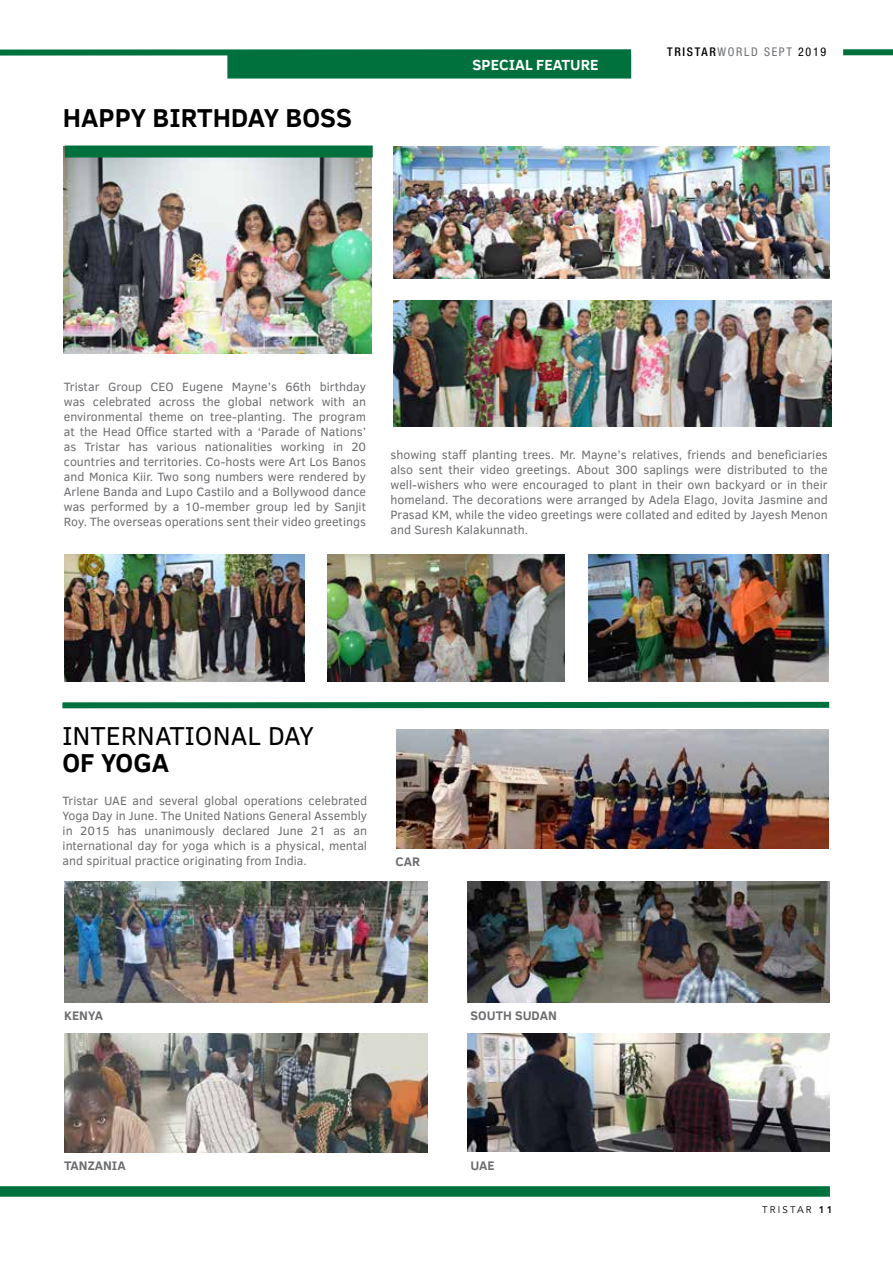
<style>
.page{position:relative;width:893px;height:1263px;background:#fff}
.page>*{position:absolute;margin:0;border:0;box-sizing:border-box;transform-origin:0 0}
.t1{font:700 26.55px "Clear Sans";color:#000}
.t2{font:26.55px "Clear Sans";color:#000}
.t3{font:700 15px "Clear Sans";color:#fff}
.t4{font:700 12.75px "Clear Sans";color:#6d6e71}
.t5{font:12.3px/15px "Clear Sans";color:#6d6e71;text-align:justify}
.t6{font:condensed 12px "Helvetica Neue";letter-spacing:.14em;color:#6d6e71}
.t7{font:9.75px "Avenir";letter-spacing:.22em;color:#000}
.s1{font-weight:500;color:#000}
.s2{color:#000}
.s3{font-weight:800}
</style>
<div class="page">
<svg style="left:0;top:49px;width:632px;height:10px;background:#399068"></svg>
<div style="left:843px;top:49px;width:50px;height:6px;background:#00703c"></div>
<div style="left:0;top:1186px;width:830px;height:11px;background:#00703c"></div>
<div style="left:227px;top:55px;width:404px;height:24px;background:#00703c"></div>
<img style="left:64px;top:147px;width:308px;height:206px">
<div style="left:65px;top:146px;width:308px;height:12px;background:#00703c"></div>
<img style="left:393px;top:146px;width:436px;height:132px">
<img style="left:393px;top:300px;width:438px;height:126px">
<svg style="left:62px;top:701px;width:768px;height:8px"></svg>
<img style="left:65px;top:881px;width:362px;height:121px">
<img style="left:467px;top:881px;width:363px;height:121px">
<img style="left:397px;top:729px;width:431px;height:119px">
<img style="left:65px;top:1033px;width:362px;height:120px">
<img style="left:467px;top:1033px;width:363px;height:118px">
<img style="left:65px;top:554px;width:239px;height:127px">
<img style="left:589px;top:554px;width:239px;height:127px">
<img style="left:327px;top:554px;width:237px;height:127px">
<h1 class="t1" style="left:63px;top:98px;width:291px">HAPPY BIRTHDAY BOSS</h1>
<p class="t3" style="left:473px;top:53px;width:127px">SPECIAL FEATURE</p>
<p class="t6" style="left:667px;top:45px;width:160px"><span class="s1">TRISTAR</span>WORLD SEPT <span class="s2">2019</span></p>
<p class="t5" style="left:64px;top:379px;width:304px">Tristar Group CEO Eugene Mayne’s 66th birthday was celebrated across the global network with an environmental theme on tree-planting. The program at the Head Office started with a ‘Parade of Nations’ as Tristar has various nationalities working in 20 countries and territories. Co-hosts were Art Los Banos and Monica Kiir. Two song numbers were rendered by Arlene Banda and Lupo Castilo and a Bollywood dance was performed by a 10-member group led by Sanjit Roy. The overseas operations sent their video greetings</p>
<p class="t5" style="left:390px;top:447px;width:439px">showing staff planting trees. Mr. Mayne’s relatives, friends and beneficiaries also sent their video greetings. About 300 saplings were distributed to the well-wishers who were encouraged to plant in their own backyard or in their homeland. The decorations were arranged by Adela Elago, Jovita Jasmine and Prasad KM, while the video greetings were collated and edited by Jayesh Menon and Suresh Kalakunnath.</p>
<h1 class="t2" style="left:63px;top:718px;width:253px">INTERNATIONAL DAY</h1>
<h1 class="t1" style="left:63px;top:743px;width:108px">OF YOGA</h1>
<p class="t5" style="left:63px;top:793px;width:306px">Tristar UAE and several global operations celebrated Yoga Day in June. The United Nations General Assembly in 2015 has unanimously declared June 21 as an international day for yoga which is a physical, mental and spiritual practice originating from India.</p>
<p class="t4" style="left:396px;top:852px;width:26px">CAR</p>
<p class="t4" style="left:64px;top:1007px;width:40px">KENYA</p>
<p class="t4" style="left:471px;top:1007px;width:88px">SOUTH SUDAN</p>
<p class="t4" style="left:64px;top:1157px;width:63px">TANZANIA</p>
<p class="t4" style="left:471px;top:1157px;width:26px">UAE</p>
<p class="t7" style="left:762px;top:1204px;width:72px">TRISTAR <span class="s3">11</span></p>
</div>
